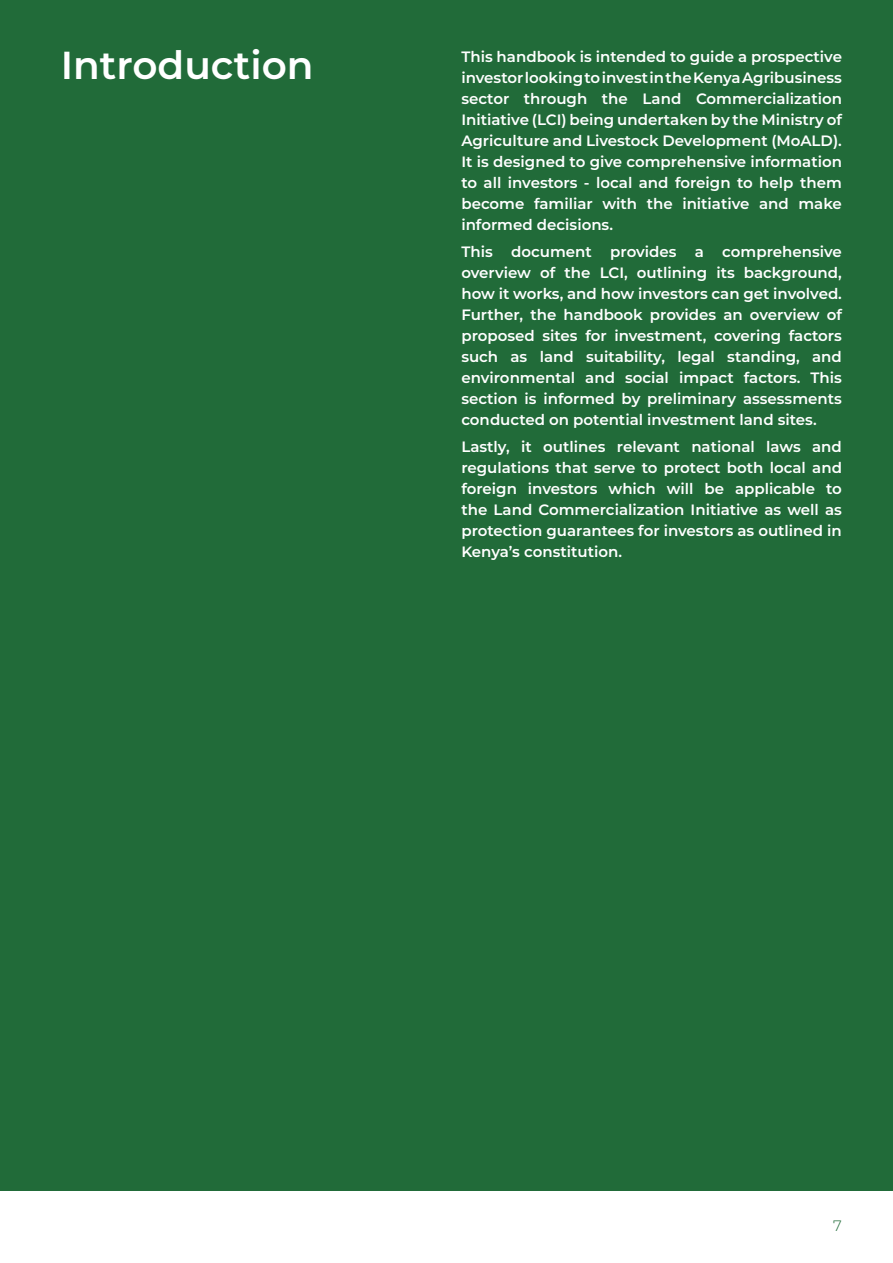
<style>
.page{position:relative;width:893px;height:1263px;background:#fff}
.page>*{position:absolute;margin:0;border:0;box-sizing:border-box;transform-origin:0 0}
.t1{font:600 39px "Montserrat";color:#fff}
.t2{font:600 15px/21px "Montserrat";color:#fff;text-align:justify}
.t3{font:300 15px "Montserrat";color:#216b39}
</style>
<div class="page">
<div style="left:0;top:0;width:893px;height:1190px;background:#216b39"></div>
<h1 class="t1" style="left:61px;top:38px;width:254px">Introduction</h1>
<p class="t2" style="left:461px;top:46px;width:382px">This handbook is intended to guide a prospective investor looking to invest in the Kenya Agribusiness sector through the Land Commercialization Initiative (LCI) being undertaken by the Ministry of Agriculture and Livestock Development (MoALD).<br>It is designed to give comprehensive information to all investors - local and foreign to help them become familiar with the initiative and make informed decisions.</p>
<p class="t2" style="left:461px;top:241px;width:382px">This document provides a comprehensive overview of the LCI, outlining its background, how it works, and how investors can get involved.<br>Further, the handbook provides an overview of proposed sites for investment, covering factors such as land suitability, legal standing, and environmental and social impact factors. This section is informed by preliminary assessments conducted on potential investment land sites.</p>
<p class="t2" style="left:461px;top:436px;width:382px">Lastly, it outlines relevant national laws and regulations that serve to protect both local and foreign investors which will be applicable to the Land Commercialization Initiative as well as protection guarantees for investors as outlined in Kenya’s constitution.</p>
<p class="t3" style="left:833px;top:1215px;width:10px">7</p>
</div>
